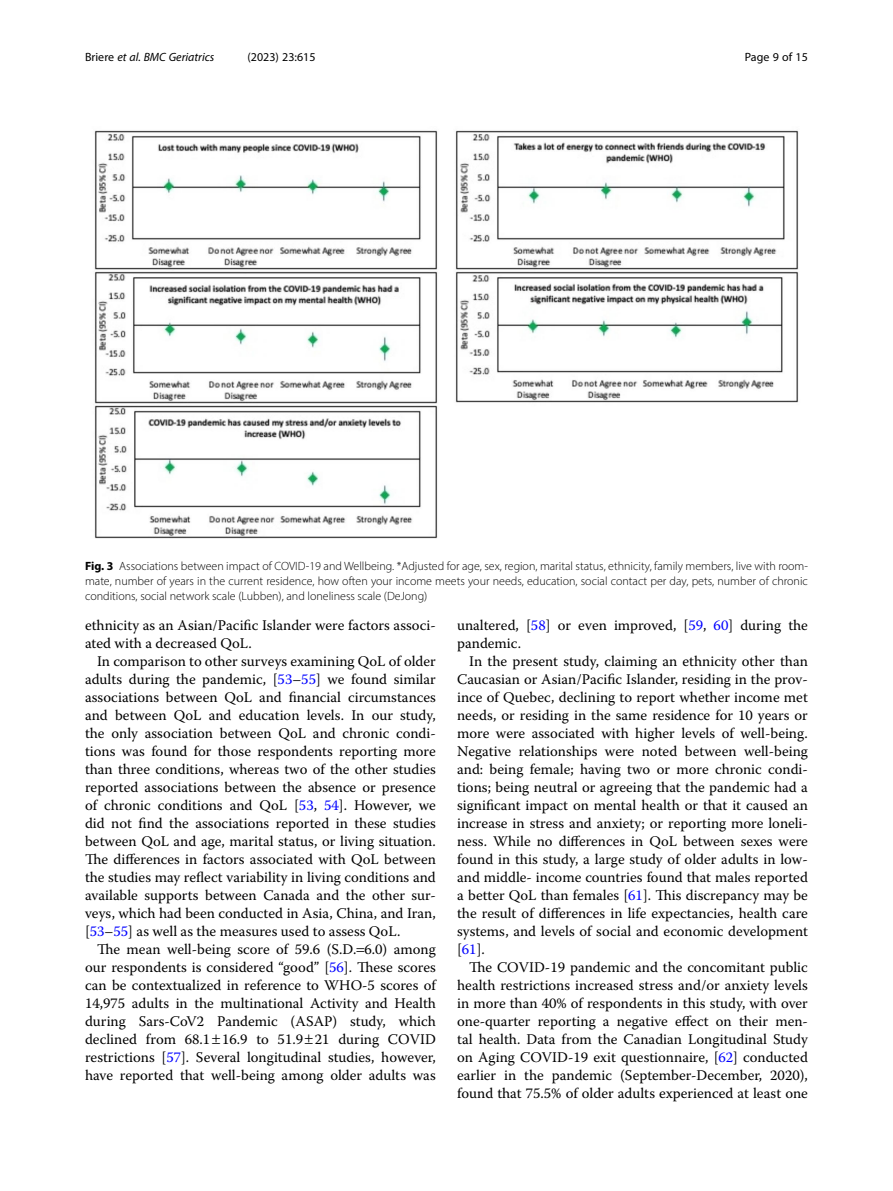
<style>
.page{position:relative;width:893px;height:1191px;background:#fff}
.page>*{position:absolute;margin:0;border:0;box-sizing:border-box;transform-origin:0 0}
.Body_Text_Indent{font:14.7px/18px "Warnock Pro";color:#000;text-align:justify}
.Figure_Caption{font:300 12px/15px "Myriad Pro";color:#000;text-align:justify}
.t1{font:italic 12px "Myriad Pro";color:#000}
.t2{font:12px "Myriad Pro";color:#000}
.s1{font-style:normal}
.s2{font-weight:700}
.s3{color:#00f}
</style>
<div class="page">
<img style="left:94px;top:130px;width:705px;height:409px">
<p class="t1" style="left:85px;top:50px;width:131px"><span class="s1">Briere</span> et al. BMC Geriatrics</p>
<p class="t2" style="left:248px;top:50px;width:70px">(2023) 23:615</p>
<p class="t2" style="left:745px;top:50px;width:65px">Page 9 of 15</p>
<p class="Figure_Caption" style="left:85px;top:558px;width:724px"><span class="s2">Fig. 3</span> Associations between impact of COVID-19 and Wellbeing. *Adjusted for age, sex, region, marital status, ethnicity, family members, live with room&shy;mate, number of years in the current residence, how often your income meets your needs, education, social contact per day, pets, number of chronic conditions, social network scale (Lubben), and loneliness scale (DeJong)</p>
<p class="Body_Text_Indent" style="left:85px;top:616px;width:352px">ethnicity as an Asian/Pacific Islander were factors associ&shy;ated with a decreased QoL.</p>
<p class="Body_Text_Indent" style="left:85px;top:652px;width:352px;text-indent:12px">In comparison to other surveys examining QoL of older adults during the pandemic, [<span class="s3">53</span>–<span class="s3">55</span>] we found similar associations between QoL and financial circumstances and between QoL and education levels. In our study, the only association between QoL and chronic condi&shy;tions was found for those respondents reporting more than three conditions, whereas two of the other studies reported associations between the absence or presence of chronic conditions and QoL [<span class="s3">53</span>, <span class="s3">54</span>]. However, we did not find the associations reported in these studies between QoL and age, marital status, or living situation.<br>The differences in factors associated with QoL between the studies may reflect variability in living conditions and available supports between Canada and the other sur&shy;veys, which had been conducted in Asia, China, and Iran, [<span class="s3">53</span>–<span class="s3">55</span>] as well as the measures used to assess QoL.</p>
<p class="Body_Text_Indent" style="left:85px;top:940px;width:352px;text-indent:12px">The mean well-being score of 59.6 (S.D. 6.0) among our respondents is considered “good” [<span class="s3">56</span>]. These scores can be contextualized in reference to WHO-5 scores of 14,975 adults in the multinational Activity and Health during Sars-CoV2 Pandemic (ASAP) study, which declined from 68.1 16.9 to 51.9 21 during COVID restrictions [<span class="s3">57</span>]. Several longitudinal studies, however, have reported that well-being among older adults was</p>
<p class="Body_Text_Indent" style="left:457px;top:616px;width:352px">unaltered, [<span class="s3">58</span>] or even improved, [<span class="s3">59</span>, <span class="s3">60</span>] during the pandemic.</p>
<p class="Body_Text_Indent" style="left:457px;top:652px;width:352px;text-indent:12px">In the present study, claiming an ethnicity other than Caucasian or Asian/Pacific Islander, residing in the prov&shy;ince of Quebec, declining to report whether income met needs, or residing in the same residence for 10 years or more were associated with higher levels of well-being.<br>Negative relationships were noted between well-being and: being female; having two or more chronic condi&shy;tions; being neutral or agreeing that the pandemic had a significant impact on mental health or that it caused an increase in stress and anxiety; or reporting more loneli&shy;ness. While no differences in QoL between sexes were found in this study, a large study of older adults in low&shy;and middle- income countries found that males reported a better QoL than females [<span class="s3">61</span>]. This discrepancy may be the result of differences in life expectancies, health care systems, and levels of social and economic development [<span class="s3">61</span>].</p>
<p class="Body_Text_Indent" style="left:457px;top:958px;width:352px;text-indent:12px">The COVID-19 pandemic and the concomitant public health restrictions increased stress and/or anxiety levels in more than 40% of respondents in this study, with over one-quarter reporting a negative effect on their men&shy;tal health. Data from the Canadian Longitudinal Study on Aging COVID-19 exit questionnaire, [<span class="s3">62</span>] conducted earlier in the pandemic (September-December, 2020), found that 75.5% of older adults experienced at least one</p>
</div>
